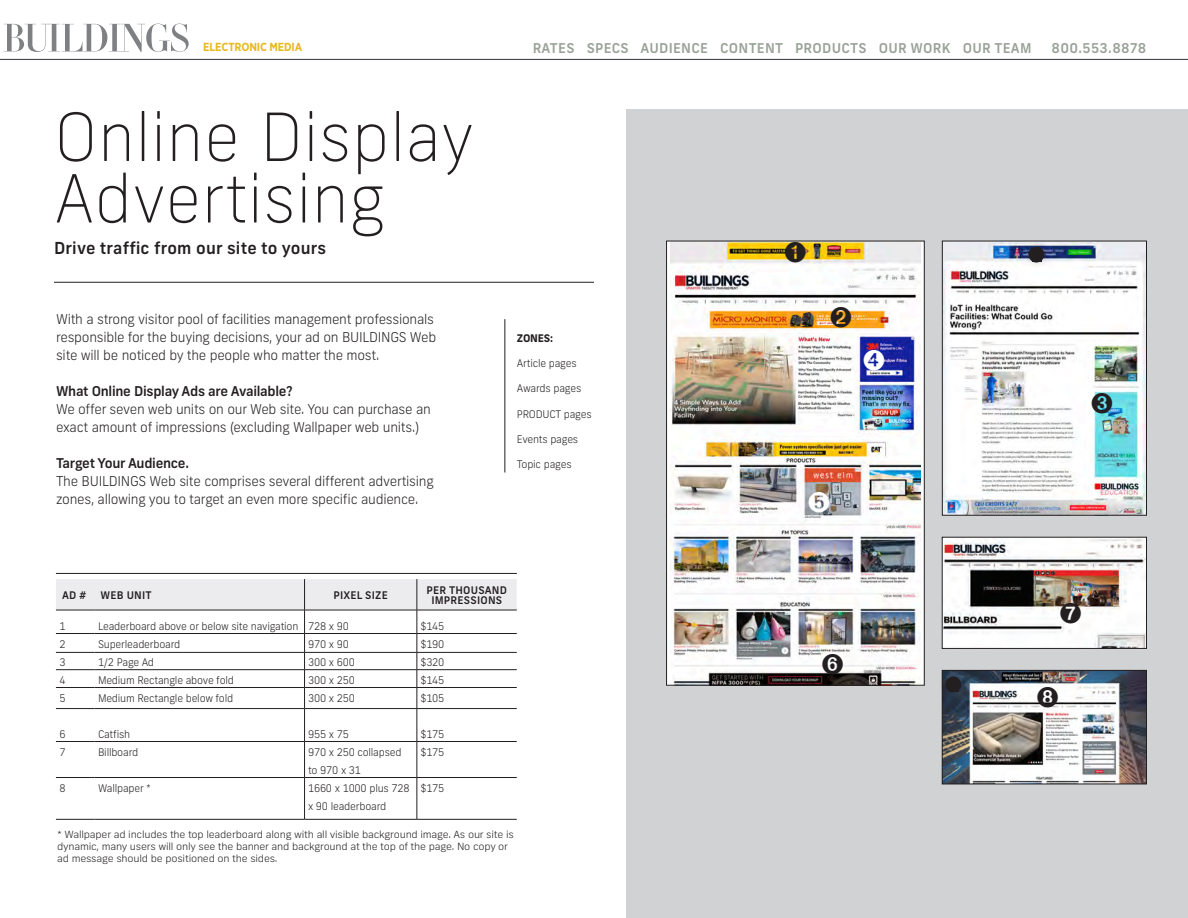
<style>
.page{position:relative;width:1188px;height:918px;background:#fff}
.page>*{position:absolute;margin:0;border:0;box-sizing:border-box;transform-origin:0 0}
.Headline{font:100 66.15px/61.5px "Frank New";color:#231f20}
.Subhead{font:500 16.5px "Frank New";letter-spacing:.01em;color:#231f20}
.Body{font:300 13.5px/18px "Frank New";letter-spacing:-.02em;color:#231f20}
.t1{font:500 13.5px "Frank New";letter-spacing:.02em;color:#98a197}
.Body-2{font:500 13.5px "Frank New";letter-spacing:-.02em;color:#231f20}
.t2{font:700 11.7px "Gotham Narrow";letter-spacing:-.01em;color:#e9b81e;scale:.96 1}
.Body-3{font:300 10.5px/18px "Frank New";letter-spacing:-.02em;color:#231f20}
.t3{font:500 10.5px/10.5px "Frank New";letter-spacing:.02em;color:#231f20;text-align:center}
.Body-4{font:700 10.5px "Frank New";letter-spacing:-.02em;color:#231f20}
.t4{font:300 9.9px/12px "Frank New";letter-spacing:-.02em;color:#231f20;scale:1.09 1}
</style>
<div class="page">
<svg style="left:4px;top:24px;width:185px;height:28px"></svg>
<hr style="left:0;top:59px;width:1188px;height:1px;background:#2f313e">
<div style="left:626px;top:110px;width:562px;height:808px;background:#d1d2d4"></div>
<img style="left:944px;top:672px;width:201px;height:110px">
<div style="left:942px;top:670px;width:205px;height:114px;border:1px solid #231f20"></div>
<img style="left:944px;top:539px;width:201px;height:108px">
<div style="left:942px;top:537px;width:205px;height:112px;border:1px solid #231f20"></div>
<hr style="left:505px;top:319px;width:1px;height:153px;background:#231f20">
<img style="left:670px;top:243px;width:251px;height:440px">
<div style="left:666px;top:241px;width:258px;height:444px;border:1px solid #231f20"></div>
<img style="left:944px;top:243px;width:201px;height:270px">
<div style="left:942px;top:241px;width:205px;height:274px;border:1px solid #231f20"></div>
<div style="left:938px;top:669px;width:31px;height:31px;background:#231f20;opacity:.21"></div>
<svg style="left:945px;top:676px;width:16px;height:16px"></svg>
<div style="left:949px;top:679px;width:10px;height:13px;background:#231f20"></div>
<hr style="left:56px;top:819px;width:39px;height:1px;background:#231f20">
<hr style="left:94px;top:819px;width:211px;height:1px;background:#231f20">
<hr style="left:305px;top:819px;width:112px;height:1px;background:#231f20">
<hr style="left:417px;top:819px;width:100px;height:1px;background:#231f20">
<svg style="left:56px;top:579px;width:461px;height:240px"></svg>
<hr style="left:417px;top:709px;width:1px;height:32px;background:#231f20">
<hr style="left:417px;top:742px;width:1px;height:35px;background:#231f20">
<hr style="left:417px;top:778px;width:1px;height:41px;background:#231f20">
<hr style="left:56px;top:573px;width:461px;height:1px;background:#231f20">
<div style="left:1021px;top:239px;width:31px;height:31px;background:#231f20;opacity:.21"></div>
<svg style="left:1028px;top:247px;width:16px;height:16px"></svg>
<div style="left:1032px;top:250px;width:10px;height:12px;background:#231f20"></div>
<hr style="left:54px;top:282px;width:540px;height:1px;background:#231f20">
<svg style="left:785px;top:242px;width:21px;height:21px"></svg>
<svg style="left:831px;top:307px;width:20px;height:21px"></svg>
<svg style="left:1092px;top:392px;width:20px;height:21px"></svg>
<svg style="left:1060px;top:603px;width:21px;height:21px"></svg>
<svg style="left:1037px;top:687px;width:21px;height:20px"></svg>
<svg style="left:864px;top:349px;width:20px;height:21px"></svg>
<svg style="left:809px;top:492px;width:20px;height:20px"></svg>
<svg style="left:823px;top:654px;width:20px;height:21px"></svg>
<p class="t2" style="left:203px;top:40px;width:105px">ELECTRONIC MEDIA</p>
<p class="t1" style="left:533px;top:39px;width:500px">RATES SPECS AUDIENCE CONTENT PRODUCTS OUR WORK OUR TEAM</p>
<p class="t1" style="left:1051px;top:39px;width:96px">800.553.8878</p>
<p class="Headline" style="left:54px;top:106px;width:422px">Online Display<br>Advertising</p>
<p class="Subhead" style="left:54px;top:237px;width:274px">Drive traffic from our site to yours</p>
<p class="Body" style="left:56px;top:310px;width:382px">With a strong visitor pool of facilities management professionals responsible for the buying decisions, your ad on BUILDINGS Web site will be noticed by the people who matter the most.</p>
<p class="Body-2" style="left:56px;top:382px;width:238px">What Online Display Ads are Available?</p>
<p class="Body" style="left:56px;top:400px;width:376px">We offer seven web units on our Web site. You can purchase an exact amount of impressions (excluding Wallpaper web units.)</p>
<p class="Body-2" style="left:56px;top:454px;width:134px">Target Your Audience.</p>
<p class="Body" style="left:56px;top:472px;width:379px">The BUILDINGS Web site comprises several different advertising zones, allowing you to target an even more specific audience.</p>
<p class="Body-4" style="left:517px;top:331px;width:38px">ZONES:</p>
<p class="Body-3" style="left:517px;top:354px;width:61px">Article pages</p>
<p class="Body-3" style="left:517px;top:380px;width:66px">Awards pages</p>
<p class="Body-3" style="left:517px;top:405px;width:76px">PRODUCT pages</p>
<p class="Body-3" style="left:517px;top:430px;width:63px">Events pages</p>
<p class="Body-3" style="left:517px;top:455px;width:56px">Topic pages</p>
<p class="t3" style="left:62px;top:589px;width:26px">AD #</p>
<p class="t3" style="left:101px;top:589px;width:53px">WEB UNIT</p>
<p class="t3" style="left:333px;top:589px;width:56px">PIXEL SIZE</p>
<p class="t3" style="left:427px;top:584px;width:82px">PER THOUSAND<br>IMPRESSIONS</p>
<p class="Body-3" style="left:59px;top:617px;width:8px">1</p>
<p class="Body-3" style="left:98px;top:617px;width:202px">Leaderboard above or below site navigation</p>
<p class="Body-3" style="left:308px;top:617px;width:42px">728 x 90</p>
<p class="Body-3" style="left:420px;top:617px;width:26px">$145</p>
<p class="Body-3" style="left:59px;top:635px;width:8px">2</p>
<p class="Body-3" style="left:98px;top:635px;width:84px">Superleaderboard</p>
<p class="Body-3" style="left:308px;top:635px;width:42px">970 x 90</p>
<p class="Body-3" style="left:420px;top:635px;width:26px">$190</p>
<p class="Body-3" style="left:59px;top:653px;width:8px">3</p>
<p class="Body-3" style="left:98px;top:653px;width:58px">1/2 Page Ad</p>
<p class="Body-3" style="left:308px;top:653px;width:48px">300 x 600</p>
<p class="Body-3" style="left:420px;top:653px;width:26px">$320</p>
<p class="Body-3" style="left:59px;top:671px;width:8px">4</p>
<p class="Body-3" style="left:98px;top:671px;width:138px">Medium Rectangle above fold</p>
<p class="Body-3" style="left:308px;top:671px;width:48px">300 x 250</p>
<p class="Body-3" style="left:420px;top:671px;width:26px">$145</p>
<p class="Body-3" style="left:59px;top:689px;width:8px">5</p>
<p class="Body-3" style="left:98px;top:689px;width:137px">Medium Rectangle below fold</p>
<p class="Body-3" style="left:308px;top:689px;width:48px">300 x 250</p>
<p class="Body-3" style="left:420px;top:689px;width:26px">$105</p>
<p class="Body-3" style="left:59px;top:725px;width:8px">6</p>
<p class="Body-3" style="left:98px;top:725px;width:34px">Catfish</p>
<p class="Body-3" style="left:308px;top:725px;width:42px">955 x 75</p>
<p class="Body-3" style="left:420px;top:725px;width:26px">$175</p>
<p class="Body-3" style="left:59px;top:743px;width:8px">7</p>
<p class="Body-3" style="left:98px;top:743px;width:42px">Billboard</p>
<p class="Body-3" style="left:308px;top:743px;width:95px">970 x 250 collapsed to 970 x 31</p>
<p class="Body-3" style="left:420px;top:743px;width:26px">$175</p>
<p class="Body-3" style="left:59px;top:779px;width:8px">8</p>
<p class="Body-3" style="left:98px;top:779px;width:55px">Wallpaper *</p>
<p class="Body-3" style="left:308px;top:779px;width:103px">1660 x 1000 plus 728 x 90 leaderboard</p>
<p class="Body-3" style="left:420px;top:779px;width:26px">$175</p>
<p class="t4" style="left:57px;top:828px;width:421px">* Wallpaper ad includes the top leaderboard along with all visible background image. As our site is dynamic, many users will only see the banner and background at the top of the page. No copy or ad message should be positioned on the sides.</p>
</div>
